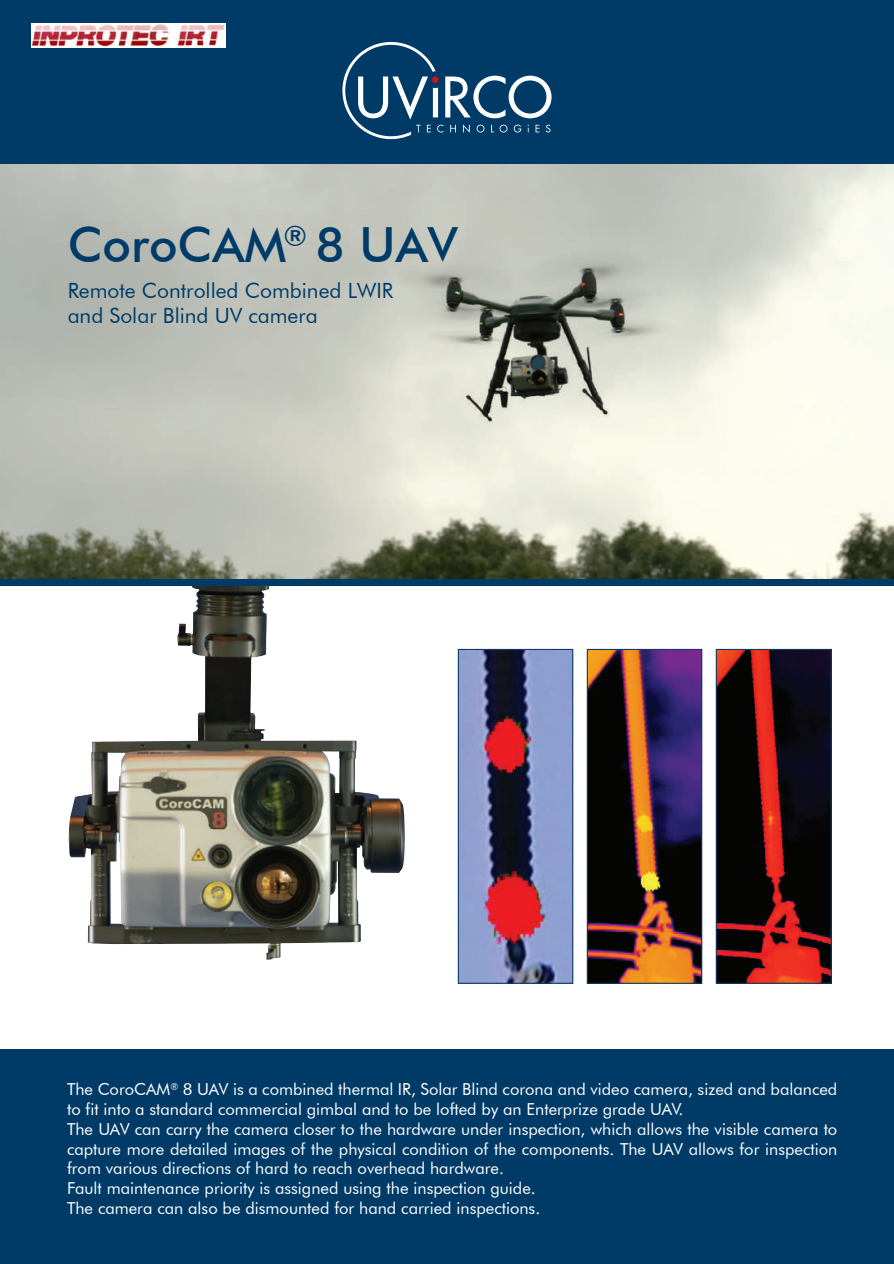
<style>
.page{position:relative;width:894px;height:1264px;background:#fff}
.page>*{position:absolute;margin:0;border:0;box-sizing:border-box;transform-origin:0 0}
.t1{font:500 48.45px "Futura BT";color:#003b67}
.t2{font:21px/25.2px "Futura BT";color:#003b67}
.t3{font:16.5px/19.8px "Futura BT";color:#fff}
</style>
<div class="page">
<img style="left:67px;top:585px;width:339px;height:374px">
<svg style="left:108px;top:752px;width:18px;height:39px"></svg>
<svg style="left:110px;top:832px;width:12px;height:91px"></svg>
<svg style="left:322px;top:751px;width:17px;height:41px"></svg>
<svg style="left:328px;top:861px;width:10px;height:61px"></svg>
<img style="left:0;top:163px;width:893px;height:416px">
<div style="left:0;top:0;width:893px;height:163px;background:#003b67"></div>
<svg style="left:342px;top:42px;width:209px;height:97px"></svg>
<div style="left:0;top:1049px;width:893px;height:214px;background:#003b67"></div>
<svg style="left:457px;top:648px;width:116px;height:336px"></svg>
<svg style="left:715px;top:648px;width:117px;height:336px"></svg>
<svg style="left:586px;top:648px;width:116px;height:336px"></svg>
<div style="left:0;top:579px;width:893px;height:6px;background:#003b67"></div>
<img style="left:31px;top:24px;width:194px;height:24px">
<h1 class="t1" style="left:68px;top:215px;width:391px">CoroCAM<sup>®</sup> 8 UAV</h1>
<p class="t2" style="left:68px;top:278px;width:327px">Remote Controlled Combined LWIR and Solar Blind UV camera</p>
<p class="t3" style="left:67px;top:1079px;width:771px">The CoroCAM<sup>®</sup> 8 UAV is a combined thermal IR, Solar Blind corona and video camera, sized and balanced to fit into a standard commercial gimbal and to be lofted by an Enterprize grade UAV.<br>The UAV can carry the camera closer to the hardware under inspection, which allows the visible camera to capture more detailed images of the physical condition of the components. The UAV allows for inspection from various directions of hard to reach overhead hardware.<br>Fault maintenance priority is assigned using the inspection guide.<br>The camera can also be dismounted for hand carried inspections.</p>
</div>
